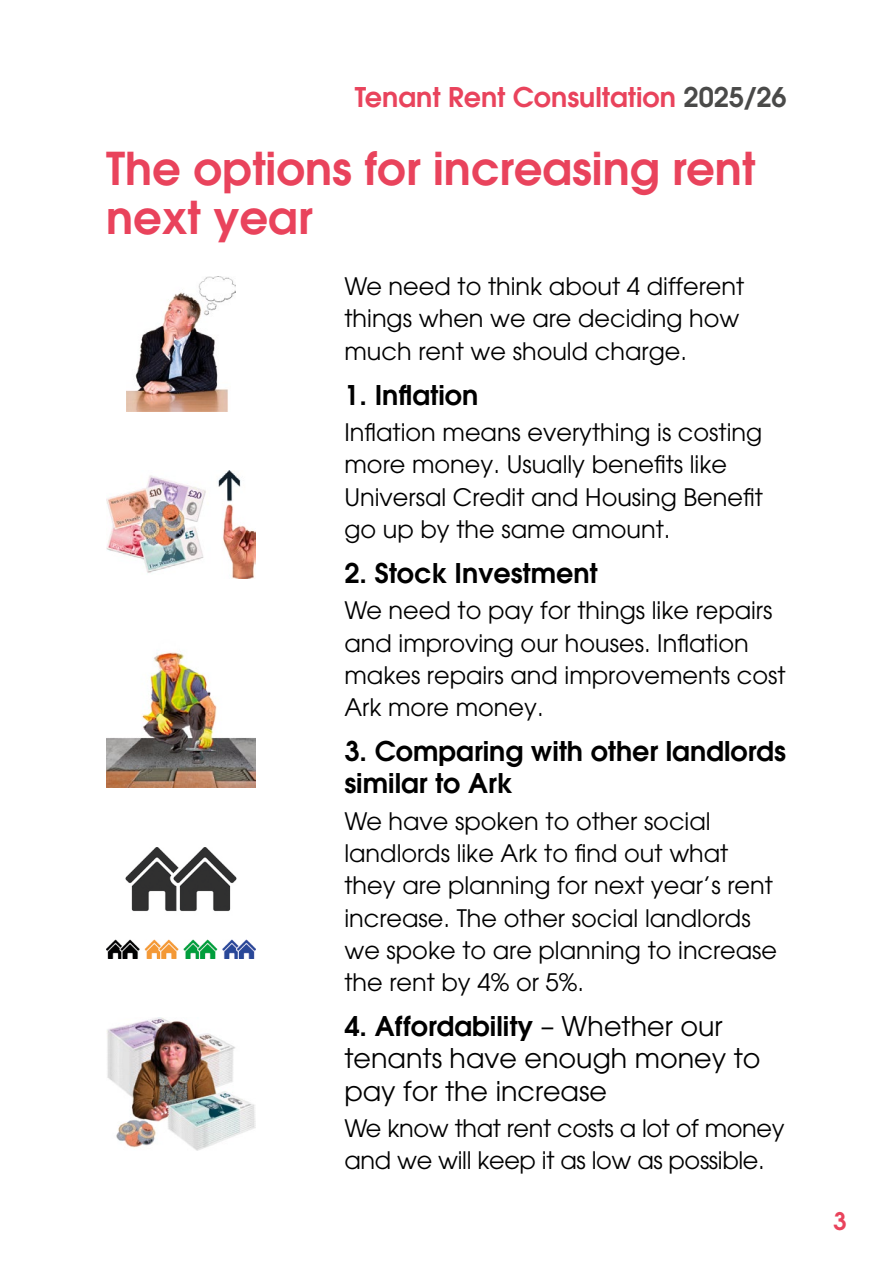
<style>
.page{position:relative;width:893px;height:1263px;background:#fff}
.page>*{position:absolute;margin:0;border:0;box-sizing:border-box;transform-origin:0 0}
.t1{font:600 45px/49.5px "Avant Garde LT";color:#e9435c}
.t2{font:600 27px/32.2px "Avant Garde LT";color:#000}
.t3{font:27px/32.2px "Avant Garde LT";color:#000}
.t4{font:600 27px "Avant Garde LT";color:#e9435c}
.t5{font:24px/32.2px "Avant Garde LT";color:#000}
.t6{font:600 24px "Avant Garde LT";color:#e9435c}
.s1{color:#4a4a49}
.s2{font-weight:600}
</style>
<div class="page">
<img style="left:126px;top:276px;width:109px;height:135px">
<img style="left:106px;top:471px;width:149px;height:108px">
<img style="left:106px;top:652px;width:149px;height:135px">
<img style="left:106px;top:847px;width:149px;height:111px">
<img style="left:107px;top:1018px;width:148px;height:132px">
<p class="t4" style="left:355px;top:79px;width:433px">Tenant Rent Consultation <span class="s1">2025/26</span></p>
<h1 class="t1" style="left:106px;top:143px;width:651px">The options for increasing rent next year</h1>
<p class="t5" style="left:344px;top:270px;width:401px">We need to think about 4 different things when we are deciding how much rent we should charge.</p>
<p class="t2" style="left:344px;top:378px;width:135px">1. Inflation</p>
<p class="t5" style="left:344px;top:416px;width:420px">Inflation means everything is costing more money. Usually benefits like Universal Credit and Housing Benefit go up by the same amount.</p>
<p class="t2" style="left:344px;top:556px;width:255px">2. Stock Investment</p>
<p class="t5" style="left:344px;top:594px;width:443px">We need to pay for things like repairs and improving our houses. Inflation makes repairs and improvements cost<br>Ark more money.</p>
<p class="t2" style="left:344px;top:735px;width:443px">3. Comparing with other landlords similar to Ark</p>
<p class="t5" style="left:344px;top:805px;width:434px">We have spoken to other social landlords like Ark to find out what they are planning for next year’s rent increase. The other social landlords we spoke to are planning to increase the rent by 4% or 5%.</p>
<p class="t3" style="left:344px;top:1010px;width:418px"><span class="s2">4. Affordability</span> – Whether our tenants have enough money to pay for the increase</p>
<p class="t5" style="left:344px;top:1112px;width:442px">We know that rent costs a lot of money and we will keep it as low as possible.</p>
<p class="t6" style="left:833px;top:1205px;width:15px">3</p>
</div>
